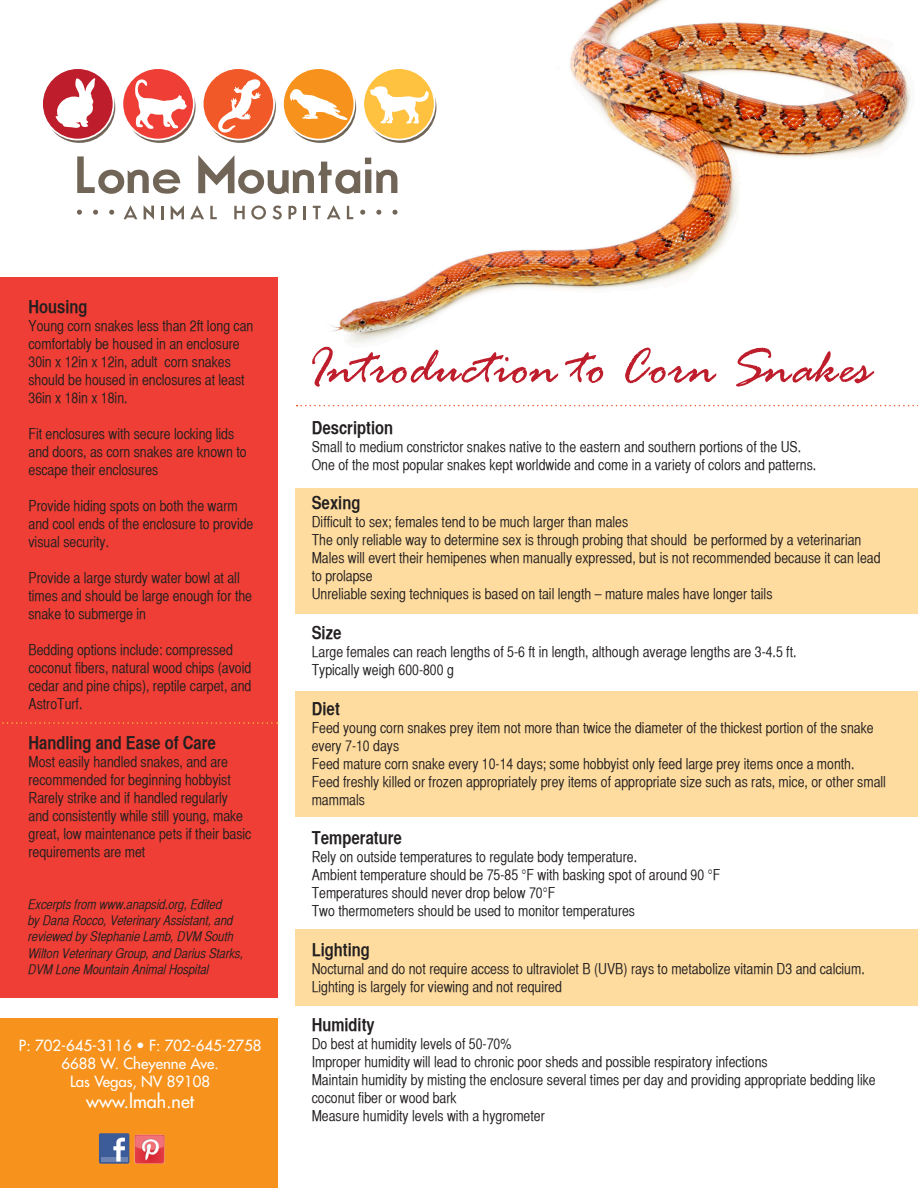
<style>
.page{position:relative;width:918px;height:1188px;background:#fff}
.page>*{position:absolute;margin:0;border:0;box-sizing:border-box;transform-origin:0 0}
.t1{font:italic 54.15px "Rage";color:#be1d2c}
.t2{font:18px "Helvetica CY Bold";color:#231f20}
.t3{font:18px "Futura";color:#fff}
.t4{font:15px/18px "Helvetica CY Plain";color:#231f20}
.t5{font:15px "Futura";color:#fff}
.t6{font:13.5px/16.2px "Helvetica CY Oblique";color:#231f20}
</style>
<div class="page">
<img style="left:214px;top:0;width:697px;height:343px">
<div style="left:296px;top:489px;width:622px;height:125px;background:#fedc9f"></div>
<div style="left:296px;top:691px;width:622px;height:126px;background:#fedc9f"></div>
<div style="left:296px;top:930px;width:622px;height:76px;background:#fedc9f"></div>
<div style="left:0;top:278px;width:278px;height:720px;background:#ee3e35"></div>
<div style="left:0;top:1019px;width:278px;height:169px;background:#f7931d"></div>
<svg style="left:77px;top:156px;width:103px;height:38px"></svg>
<svg style="left:198px;top:155px;width:199px;height:39px"></svg>
<svg style="left:124px;top:205px;width:13px;height:14px"></svg>
<svg style="left:144px;top:205px;width:10px;height:14px"></svg>
<svg style="left:161px;top:206px;width:2px;height:13px"></svg>
<svg style="left:171px;top:205px;width:13px;height:14px"></svg>
<svg style="left:190px;top:205px;width:14px;height:14px"></svg>
<svg style="left:210px;top:206px;width:7px;height:13px"></svg>
<svg style="left:234px;top:206px;width:11px;height:13px"></svg>
<svg style="left:251px;top:206px;width:15px;height:14px"></svg>
<svg style="left:272px;top:206px;width:10px;height:14px"></svg>
<svg style="left:288px;top:206px;width:9px;height:13px"></svg>
<svg style="left:303px;top:206px;width:3px;height:13px"></svg>
<svg style="left:313px;top:206px;width:8px;height:13px"></svg>
<svg style="left:327px;top:205px;width:14px;height:14px"></svg>
<svg style="left:347px;top:206px;width:6px;height:13px"></svg>
<svg style="left:77px;top:210px;width:5px;height:5px"></svg>
<svg style="left:93px;top:210px;width:5px;height:5px"></svg>
<svg style="left:109px;top:210px;width:5px;height:5px"></svg>
<svg style="left:360px;top:210px;width:5px;height:5px"></svg>
<svg style="left:376px;top:210px;width:5px;height:5px"></svg>
<svg style="left:392px;top:210px;width:6px;height:5px"></svg>
<svg style="left:43px;top:69px;width:72px;height:74px"></svg>
<svg style="left:284px;top:69px;width:72px;height:74px"></svg>
<svg style="left:204px;top:69px;width:72px;height:74px"></svg>
<svg style="left:123px;top:69px;width:73px;height:74px"></svg>
<svg style="left:364px;top:69px;width:72px;height:74px"></svg>
<svg style="left:297px;top:405px;width:621px;height:1px"></svg>
<svg style="left:2px;top:722px;width:276px;height:2px"></svg>
<div style="left:99px;top:1133px;width:30px;height:31px;background:#3b5b99;border-radius:2px"></div>
<div style="left:101px;top:1157px;width:26px;height:5px;background:#6d84b3"></div>
<svg style="left:113px;top:1138px;width:12px;height:24px"></svg>
<img style="left:134px;top:1134px;width:31px;height:30px">
<p class="t2" style="left:28px;top:296px;width:60px">Housing</p>
<p class="t4" style="left:28px;top:317px;width:226px">Young corn snakes less than 2ft long can comfortably be housed in an enclosure 30in x 12in x 12in, adult corn snakes should be housed in enclosures at least 36in x 18in x 18in.</p>
<p class="t4" style="left:28px;top:425px;width:220px">Fit enclosures with secure locking lids and doors, as corn snakes are known to escape their enclosures</p>
<p class="t4" style="left:28px;top:497px;width:226px">Provide hiding spots on both the warm and cool ends of the enclosure to provide visual security.</p>
<p class="t4" style="left:28px;top:569px;width:225px">Provide a large sturdy water bowl at all times and should be large enough for the snake to submerge in</p>
<p class="t4" style="left:28px;top:641px;width:224px">Bedding options include: compressed coconut fibers, natural wood chips (avoid cedar and pine chips), reptile carpet, and AstroTurf.</p>
<p class="t2" style="left:28px;top:732px;width:189px">Handling and Ease of Care</p>
<p class="t4" style="left:28px;top:753px;width:204px">Most easily handled snakes, and are recommended for beginning hobbyist</p>
<p class="t4" style="left:28px;top:789px;width:224px">Rarely strike and if handled regularly and consistently while still young, make great, low maintenance pets if their basic requirements are met</p>
<p class="t6" style="left:28px;top:896px;width:217px">Excerpts from www.anapsid.org, Edited<br>by Dana Rocco, Veterinary Assistant, and reviewed by Stephanie Lamb, DVM South Wilton Veterinary Group, and Darius Starks, DVM Lone Mountain Animal Hospital</p>
<p class="t5" style="left:19px;top:1036px;width:244px">P: 702-645-3116 • F: 702-645-2758</p>
<p class="t5" style="left:61px;top:1054px;width:159px">6688 W. Cheyenne Ave.</p>
<p class="t5" style="left:70px;top:1072px;width:142px">Las Vegas, NV 89108</p>
<p class="t3" style="left:86px;top:1090px;width:109px">www.lmah.net</p>
<p class="t1" style="left:307px;top:339px;width:565px">Introduction to Corn Snakes</p>
<p class="t2" style="left:312px;top:417px;width:83px">Description</p>
<p class="t4" style="left:312px;top:438px;width:491px">Small to medium constrictor snakes native to the eastern and southern portions of the US.</p>
<p class="t4" style="left:312px;top:456px;width:506px">One of the most popular snakes kept worldwide and come in a variety of colors and patterns.</p>
<p class="t2" style="left:312px;top:492px;width:50px">Sexing</p>
<p class="t4" style="left:312px;top:513px;width:318px">Difficult to sex; females tend to be much larger than males</p>
<p class="t4" style="left:312px;top:531px;width:551px">The only reliable way to determine sex is through probing that should be performed by a veterinarian</p>
<p class="t4" style="left:312px;top:549px;width:570px">Males will evert their hemipenes when manually expressed, but is not recommended because it can lead to prolapse</p>
<p class="t4" style="left:312px;top:585px;width:462px">Unreliable sexing techniques is based on tail length – mature males have longer tails</p>
<p class="t2" style="left:312px;top:622px;width:31px">Size</p>
<p class="t4" style="left:312px;top:643px;width:486px">Large females can reach lengths of 5-6 ft in length, although average lengths are 3-4.5 ft.</p>
<p class="t4" style="left:312px;top:661px;width:144px">Typically weigh 600-800 g</p>
<p class="t2" style="left:312px;top:697px;width:30px">Diet</p>
<p class="t4" style="left:312px;top:718px;width:564px">Feed young corn snakes prey item not more than twice the diameter of the thickest portion of the snake every 7-10 days</p>
<p class="t4" style="left:312px;top:754px;width:544px">Feed mature corn snake every 10-14 days; some hobbyist only feed large prey items once a month.</p>
<p class="t4" style="left:312px;top:772px;width:576px">Feed freshly killed or frozen appropriately prey items of appropriate size such as rats, mice, or other small mammals</p>
<p class="t2" style="left:312px;top:827px;width:92px">Temperature</p>
<p class="t4" style="left:312px;top:848px;width:327px">Rely on outside temperatures to regulate body temperature.</p>
<p class="t4" style="left:312px;top:866px;width:410px">Ambient temperature should be 75-85 °F with basking spot of around 90 °F</p>
<p class="t4" style="left:312px;top:884px;width:245px">Temperatures should never drop below 70°F</p>
<p class="t4" style="left:312px;top:902px;width:325px">Two thermometers should be used to monitor temperatures</p>
<p class="t2" style="left:312px;top:939px;width:60px">Lighting</p>
<p class="t4" style="left:312px;top:960px;width:555px">Nocturnal and do not require access to ultraviolet B (UVB) rays to metabolize vitamin D3 and calcium.</p>
<p class="t4" style="left:312px;top:978px;width:252px">Lighting is largely for viewing and not required</p>
<p class="t2" style="left:312px;top:1014px;width:65px">Humidity</p>
<p class="t4" style="left:312px;top:1035px;width:201px">Do best at humidity levels of 50-70%</p>
<p class="t4" style="left:312px;top:1053px;width:457px">Improper humidity will lead to chronic poor sheds and possible respiratory infections</p>
<p class="t4" style="left:312px;top:1071px;width:566px">Maintain humidity by misting the enclosure several times per day and providing appropriate bedding like coconut fiber or wood bark</p>
<p class="t4" style="left:312px;top:1107px;width:235px">Measure humidity levels with a hygrometer</p>
</div>
